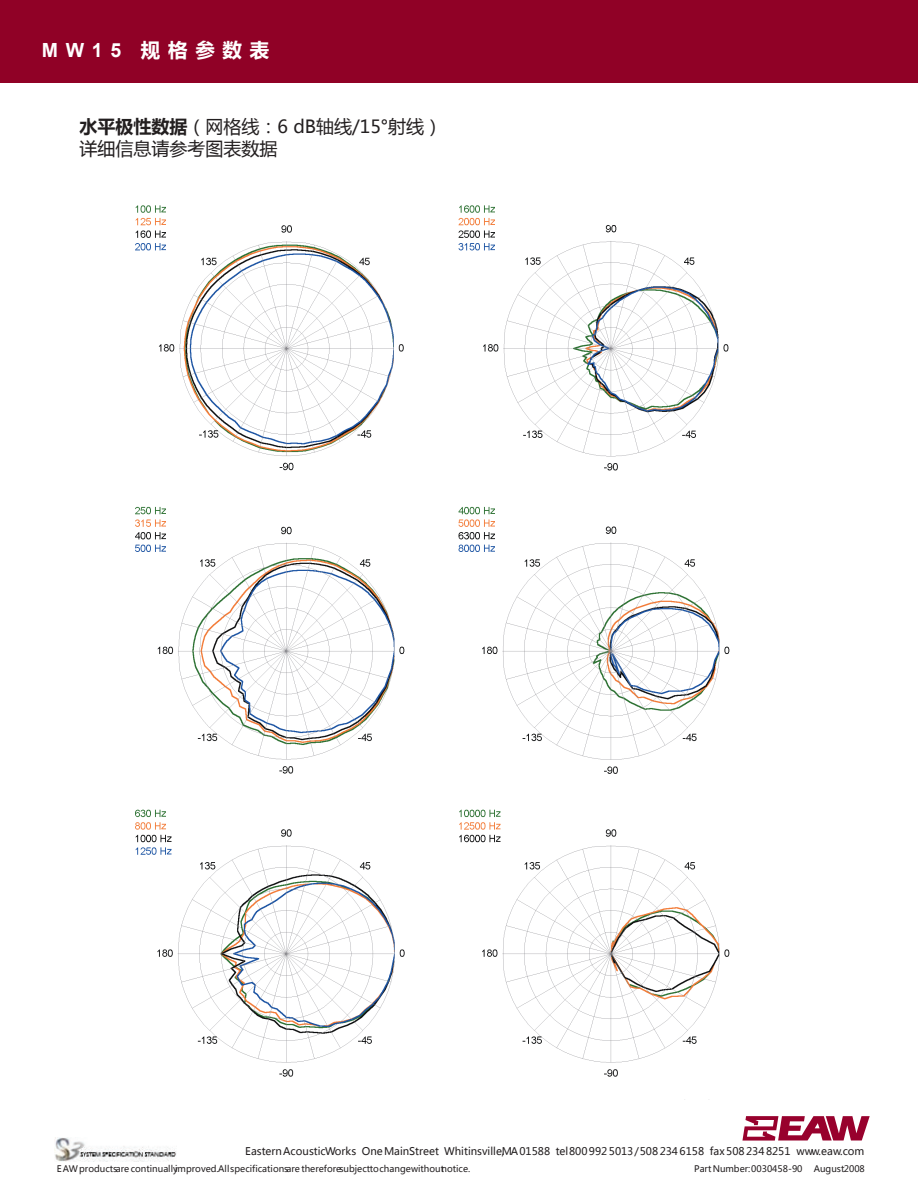
<style>
.page{position:relative;width:918px;height:1188px;background:#fff}
.page>*{position:absolute;margin:0;border:0;box-sizing:border-box;transform-origin:0 0}
.t1{font:700 19.5px "Microsoft Ya Hei";letter-spacing:.395em;color:#fff}
.t2{font:18px/21.6px "Microsoft Ya Hei";color:#231f20}
.t3{font:10.5px "Microsoft Ya Hei";color:#231f20}
.t4{font:9px "Microsoft Ya Hei";color:#231f20}
.s1{font-family:"Arial"}
.s2{font-weight:700}
</style>
<div class="page">
<img style="left:54px;top:1137px;width:123px;height:24px">
<svg style="left:742px;top:1116px;width:128px;height:25px"></svg>
<div style="left:0;top:0;width:918px;height:82px;background:#900126"></div>
<img style="left:135px;top:205px;width:595px;height:872px">
<h1 class="t1" style="left:42px;top:36px;width:229px"><span class="s1">MW15</span> 规格参数表</h1>
<h2 class="t2" style="left:80px;top:115px;width:364px"><span class="s2">水平极性数据</span>（网格线：6 dB轴线/15°射线）详细信息请参考图表数据</h2>
<p class="t3" style="left:245px;top:1144px;width:621px">EasternAcousticWorks OneMainStreet Whitinsville,MA01588 tel8009925013/5082346158 fax 5082348251 www.eaw.com</p>
<p class="t4" style="left:57px;top:1162px;width:415px">EAWproductsare continuallyimproved.Allspecificationsare thereforesubjecttochangewithoutnotice.</p>
<p class="t4" style="left:694px;top:1162px;width:172px">Part Number:0030458-90 August2008</p>
</div>
